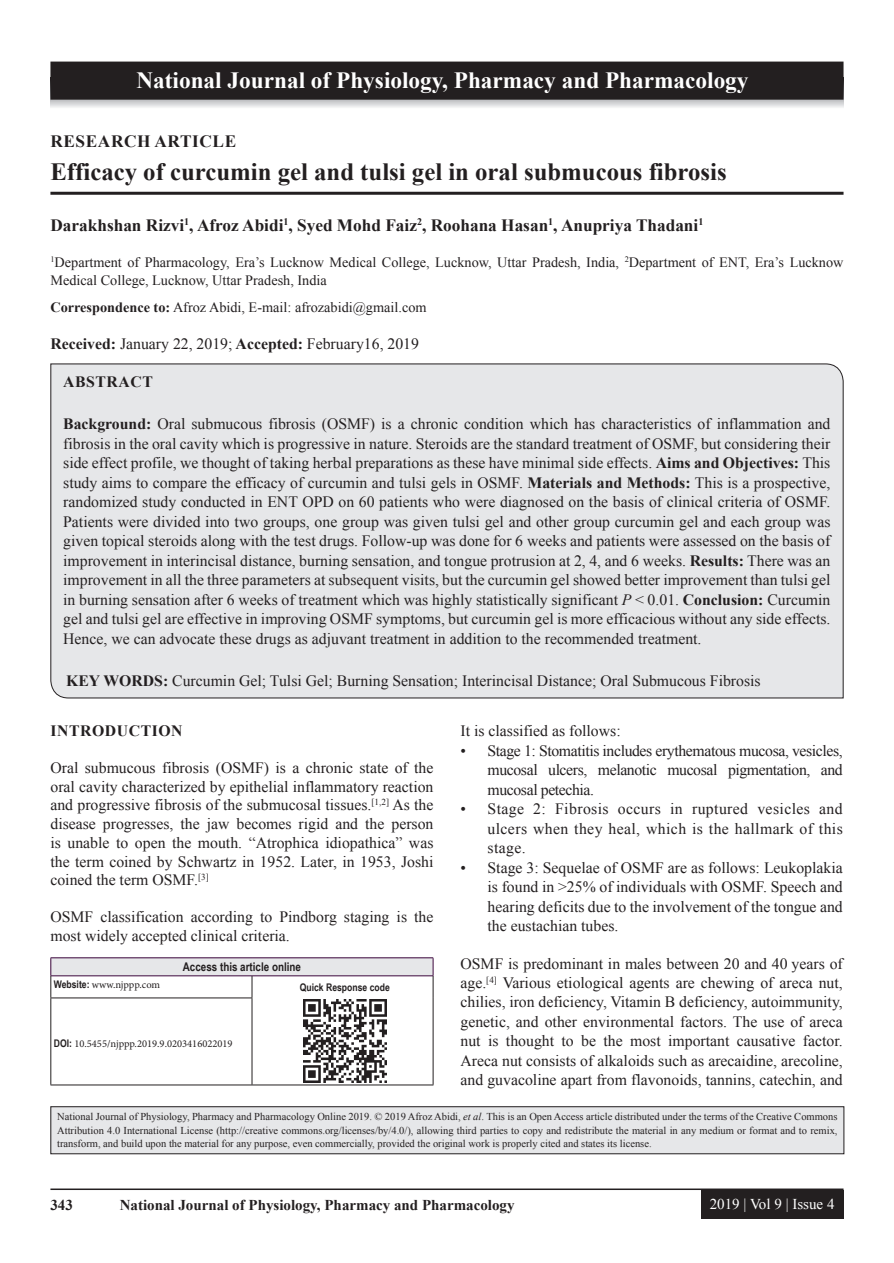
<style>
.page{position:relative;width:894px;height:1263px;background:#fff}
.page>*{position:absolute;margin:0;border:0;box-sizing:border-box;transform-origin:0 0}
.AT{font:700 24.75px "Times New Roman";color:#231f20}
.JN_1{font:700 23.25px "Times New Roman";color:#fff}
.AU{font:700 17.25px "Times New Roman";color:#231f20}
.AH{font:700 17.25px "Times New Roman";letter-spacing:.035em;color:#231f20}
.ABS{font:15.75px/19.5px "Times New Roman";color:#231f20;text-align:justify}
.TX{font:15.75px/18.8px "Times New Roman";color:#231f20;text-align:justify}
.L{font:15.75px/19.5px "Times New Roman";color:#231f20;text-align:justify}
.LL{font:15.75px/19.5px "Times New Roman";color:#231f20;text-align:justify}
.KWD{font:15.75px "Times New Roman";color:#231f20}
.TX_No_AfterSapce{font:15.75px "Times New Roman";color:#231f20}
.ABSH{font:700 15.75px "Times New Roman";letter-spacing:.035em;color:#231f20}
.RF{font:700 15px "Times New Roman";color:#231f20}
.RF_VOL{font:15px "Times New Roman";color:#fff}
.AFF{font:14.25px/18px "Times New Roman";color:#231f20}
.ADD{font:14.25px "Times New Roman";color:#231f20}
.AAO{font:700 12px "Arial Narrow";color:#231f20}
.JN_TX{font:10.5px/13.5px "Times New Roman";color:#231f20;text-align:justify}
.Web{font:10.5px "Minion Pro";color:#231f20}
.QR{font:700 10.5px "Arial Narrow";color:#231f20}
.s1{font-weight:700}
.s2{font-style:italic}
.s3{font-family:"Arial Narrow";font-weight:700}
</style>
<div class="page">
<hr style="left:50px;top:1188px;width:793px;height:2px;background:#231f20">
<div style="left:700px;top:1190px;width:143px;height:28px;background:#231f20"></div>
<hr style="left:50px;top:192px;width:793px;height:3px;background:#231f20">
<div style="left:50px;top:363px;width:793px;height:335px;background:#e6e7e9"></div>
<div style="left:51px;top:957px;width:382px;height:18px;background:#e6e7e9"></div>
<hr style="left:51px;top:975px;width:201px;height:1px;background:#3e083e">
<hr style="left:252px;top:975px;width:181px;height:1px;background:#3e083e">
<svg style="left:50px;top:958px;width:2px;height:39px"></svg>
<svg style="left:251px;top:976px;width:1px;height:21px"></svg>
<hr style="left:50px;top:997px;width:202px;height:1px;background:#231f20">
<hr style="left:50px;top:998px;width:1px;height:86px;background:#231f20">
<hr style="left:251px;top:998px;width:1px;height:86px;background:#231f20">
<hr style="left:50px;top:1084px;width:202px;height:1px;background:#231f20">
<svg style="left:432px;top:958px;width:1px;height:40px"></svg>
<hr style="left:432px;top:998px;width:1px;height:86px;background:#231f20">
<hr style="left:252px;top:1084px;width:181px;height:1px;background:#231f20">
<hr style="left:51px;top:957px;width:201px;height:1px;background:#3e083e">
<hr style="left:252px;top:957px;width:181px;height:1px;background:#3e083e">
<img style="left:303px;top:999px;width:83px;height:83px">
<div style="left:51px;top:1106px;width:792px;height:47px;background:#e6e7e9"></div>
<div style="left:50px;top:1106px;width:794px;height:48px;border:1px solid #231f20"></div>
<svg style="left:51px;top:100px;width:792px;height:8px;background:#d9dadc"></svg>
<div style="left:51px;top:62px;width:791px;height:37px;background:#231f20"></div>
<div style="left:50px;top:62px;width:793px;height:38px;border:2px solid #231f20"></div>
<p class="JN_1" style="left:136px;top:64px;width:613px">National Journal of Physiology, Pharmacy and Pharmacology</p>
<p class="AH" style="left:50px;top:128px;width:187px">RESEARCH ARTICLE</p>
<p class="AT" style="left:50px;top:154px;width:677px">Efficacy of curcumin gel and tulsi gel in oral submucous fibrosis</p>
<p class="AU" style="left:50px;top:212px;width:654px">Darakhshan Rizvi<sup>1</sup>, Afroz Abidi<sup>1</sup>, Syed Mohd Faiz<sup>2</sup>, Roohana Hasan<sup>1</sup>, Anupriya Thadani<sup>1</sup></p>
<p class="AFF" style="left:50px;top:252px;width:794px"><sup>1</sup>Department of Pharmacology, Era’s Lucknow Medical College, Lucknow, Uttar Pradesh, India, <sup>2</sup>Department of ENT, Era’s Lucknow<br>Medical College, Lucknow, Uttar Pradesh, India</p>
<p class="ADD" style="left:50px;top:297px;width:377px"><span class="s1">Correspondence to:</span> Afroz Abidi, E-mail: afrozabidi@gmail.com</p>
<p class="TX" style="left:50px;top:333px;width:370px"><span class="s1">Received:</span> January 22, 2019; <span class="s1">Accepted:</span> February16, 2019</p>
<p class="ABSH" style="left:63px;top:370px;width:91px">ABSTRACT</p>
<p class="ABS" style="left:63px;top:413px;width:768px"><span class="s1">Background:</span> Oral submucous fibrosis (OSMF) is a chronic condition which has characteristics of inflammation and fibrosis in the oral cavity which is progressive in nature. Steroids are the standard treatment of OSMF, but considering their side effect profile, we thought of taking herbal preparations as these have minimal side effects. <span class="s1">Aims and Objectives:</span> This study aims to compare the efficacy of curcumin and tulsi gels in OSMF. <span class="s1">Materials and Methods:</span> This is a prospective, randomized study conducted in ENT OPD on 60 patients who were diagnosed on the basis of clinical criteria of OSMF.<br>Patients were divided into two groups, one group was given tulsi gel and other group curcumin gel and each group was given topical steroids along with the test drugs. Follow-up was done for 6 weeks and patients were assessed on the basis of improvement in interincisal distance, burning sensation, and tongue protrusion at 2, 4, and 6 weeks. <span class="s1">Results:</span> There was an improvement in all the three parameters at subsequent visits, but the curcumin gel showed better improvement than tulsi gel in burning sensation after 6 weeks of treatment which was highly statistically significant <span class="s2">P</span> &lt; 0.01. <span class="s1">Conclusion:</span> Curcumin gel and tulsi gel are effective in improving OSMF symptoms, but curcumin gel is more efficacious without any side effects.<br>Hence, we can advocate these drugs as adjuvant treatment in addition to the recommended treatment.</p>
<p class="KWD" style="left:66px;top:669px;width:695px"><span class="s1">KEY WORDS:</span> Curcumin Gel; Tulsi Gel; Burning Sensation; Interincisal Distance; Oral Submucous Fibrosis</p>
<h1 class="ABSH" style="left:50px;top:719px;width:134px">INTRODUCTION</h1>
<p class="TX" style="left:50px;top:757px;width:384px">Oral submucous fibrosis (OSMF) is a chronic state of the oral cavity characterized by epithelial inflammatory reaction and progressive fibrosis of the submucosal tissues.<sup>[1,2]</sup> As the disease progresses, the jaw becomes rigid and the person is unable to open the mouth. “Atrophica idiopathica” was the term coined by Schwartz in 1952. Later, in 1953, Joshi coined the term OSMF.<sup>[3]</sup></p>
<p class="TX" style="left:50px;top:907px;width:384px">OSMF classification according to Pindborg staging is the most widely accepted clinical criteria.</p>
<p class="AAO" style="left:183px;top:958px;width:120px">Access this article online</p>
<p class="Web" style="left:54px;top:977px;width:108px"><span class="s3">Website:</span> www.njppp.com</p>
<p class="QR" style="left:300px;top:979px;width:91px">Quick Response code</p>
<p class="TX_No_AfterSapce" style="left:460px;top:720px;width:162px">It is classified as follows:</p>
<p class="L" style="left:487px;top:740px;width:357px;text-indent:-27px">• Stage 1: Stomatitis includes erythematous mucosa, vesicles, mucosal ulcers, melanotic mucosal pigmentation, and mucosal petechia.</p>
<p class="L" style="left:487px;top:798px;width:357px;text-indent:-27px">• Stage 2: Fibrosis occurs in ruptured vesicles and ulcers when they heal, which is the hallmark of this stage.</p>
<p class="LL" style="left:487px;top:857px;width:356px;text-indent:-27px">• Stage 3: Sequelae of OSMF are as follows: Leukoplakia is found in &gt;25% of individuals with OSMF. Speech and hearing deficits due to the involvement of the tongue and the eustachian tubes.</p>
<p class="TX" style="left:460px;top:953px;width:383px;line-height:19.5px">OSMF is predominant in males between 20 and 40 years of age.<sup>[4]</sup> Various etiological agents are chewing of areca nut, chilies, iron deficiency, Vitamin B deficiency, autoimmunity, genetic, and other environmental factors. The use of areca nut is thought to be the most important causative factor.<br>Areca nut consists of alkaloids such as arecaidine, arecoline, and guvacoline apart from flavonoids, tannins, catechin, and</p>
<p class="Web" style="left:54px;top:1036px;width:180px"><span class="s3">DOI:</span> 10.5455/njppp.2019.9.0203416022019</p>
<p class="JN_TX" style="left:57px;top:1109px;width:781px">National Journal of Physiology, Pharmacy and Pharmacology Online 2019. © 2019 Afroz Abidi, <span class="s2">et al</span>. This is an Open Access article distributed under the terms of the Creative Commons Attribution 4.0 International License (http://creative commons.org/licenses/by/4.0/), allowing third parties to copy and redistribute the material in any medium or format and to remix, transform, and build upon the material for any purpose, even commercially, provided the original work is properly cited and states its license.</p>
<p class="RF" style="left:50px;top:1194px;width:24px">343</p>
<p class="RF" style="left:120px;top:1194px;width:396px">National Journal of Physiology, Pharmacy and Pharmacology</p>
<p class="RF_VOL" style="left:709px;top:1193px;width:126px">2019 | Vol 9 | Issue 4</p>
</div>
